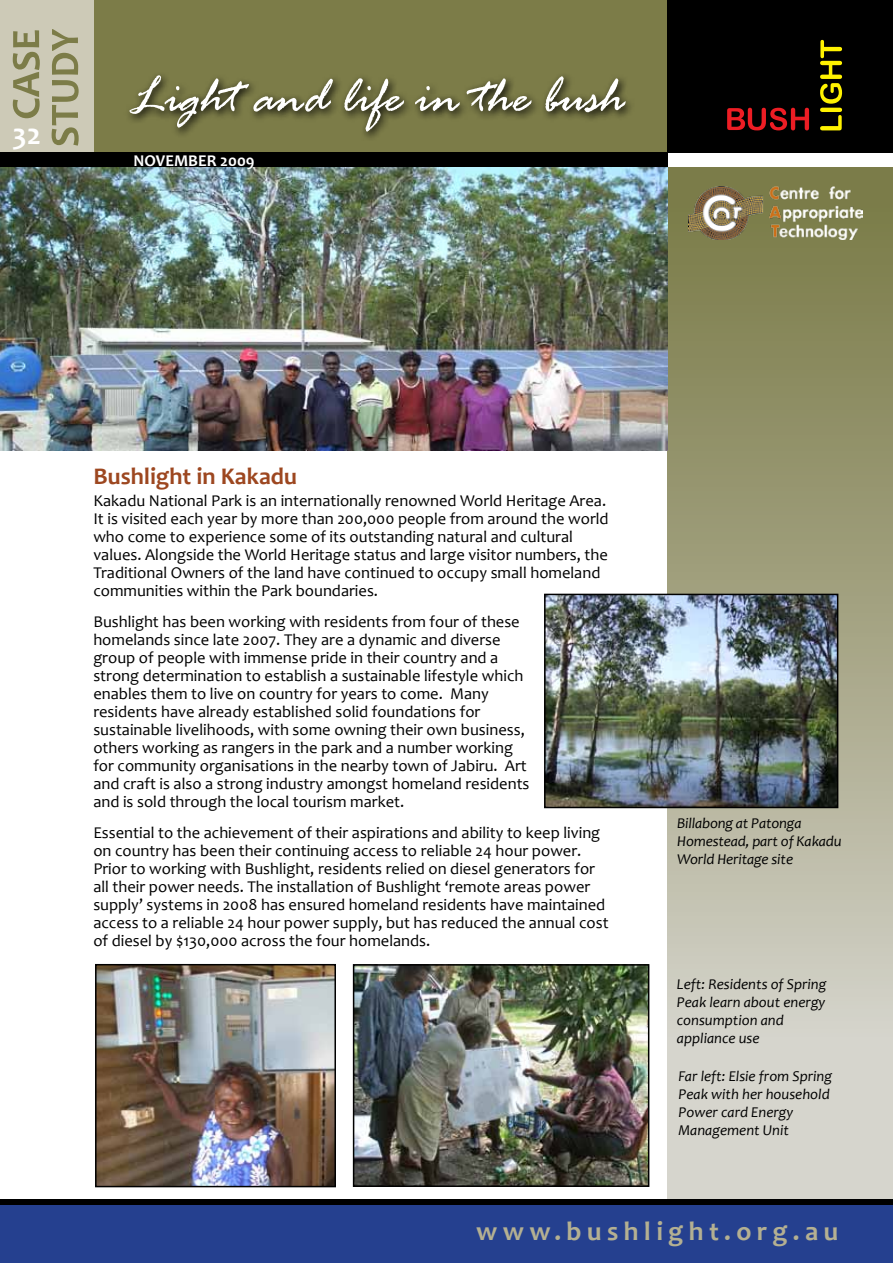
<style>
.page{position:relative;width:893px;height:1263px;background:#fff}
.page>*{position:absolute;margin:0;border:0;box-sizing:border-box;transform-origin:0 0}
.t1{font:italic 54px "Rage";color:#fff}
.t2{font:700 30px "Candara";color:#fff}
.t3{font:700 27px "Candara";letter-spacing:.2em;color:#b4b092}
.t4{font:700 24px "Candara";color:#9d4720}
.t5{font:16.5px/18px "Candara";color:#000}
.t6{font:700 16.5px "Candara";color:#fff}
.t7{font:italic 15px/18px "Candara";color:#000}
</style>
<div class="page">
<div style="left:0;top:1202px;width:893px;height:61px;background:#25408f"></div>
<div style="left:0;top:1199px;width:893px;height:6px;background:#000"></div>
<img style="left:98px;top:967px;width:235px;height:217px">
<div style="left:95px;top:964px;width:241px;height:223px;border:2px solid #000"></div>
<div style="left:667px;top:167px;width:226px;height:1031px;background:linear-gradient(to bottom,#777742,#e1dfdc)"></div>
<div style="left:0;top:0;width:691px;height:153px;background:#7c7c48"></div>
<div style="left:0;top:0;width:93px;height:153px;background:#cdcab7"></div>
<div style="left:667px;top:0;width:226px;height:153px;background:#000"></div>
<svg style="left:727px;top:108px;width:82px;height:22px"></svg>
<svg style="left:820px;top:40px;width:22px;height:90px"></svg>
<img style="left:0;top:167px;width:667px;height:283px">
<svg style="left:52px;top:29px;width:27px;height:117px"></svg>
<svg style="left:13px;top:30px;width:27px;height:88px"></svg>
<div style="left:0;top:153px;width:667px;height:14px;background:#000"></div>
<img style="left:547px;top:597px;width:288px;height:208px">
<div style="left:544px;top:594px;width:294px;height:214px;border:2px solid #000"></div>
<svg style="left:129px;top:75px;width:502px;height:63px"></svg>
<img style="left:689px;top:187px;width:173px;height:53px">
<img style="left:356px;top:967px;width:290px;height:217px">
<div style="left:353px;top:964px;width:296px;height:223px;border:2px solid #000"></div>
<h2 class="t2" style="left:13px;top:116px;width:30px">32</h2>
<h1 class="t1" style="left:131px;top:68px;width:495px">Light and life in the bush</h1>
<p class="t6" style="left:133px;top:150px;width:123px">NOVEMBER 2009</p>
<h3 class="t4" style="left:93px;top:462px;width:205px">Bushlight in Kakadu</h3>
<p class="t5" style="left:93px;top:492px;width:517px">Kakadu National Park is an internationally renowned World Heritage Area.<br>It is visited each year by more than 200,000 people from around the world who come to experience some of its outstanding natural and cultural values. Alongside the World Heritage status and large visitor numbers, the Traditional Owners of the land have continued to occupy small homeland communities within the Park boundaries.</p>
<p class="t5" style="left:93px;top:613px;width:438px">Bushlight has been working with residents from four of these homelands since late 2007. They are a dynamic and diverse group of people with immense pride in their country and a strong determination to establish a sustainable lifestyle which enables them to live on country for years to come. Many residents have already established solid foundations for sustainable livelihoods, with some owning their own business, others working as rangers in the park and a number working for community organisations in the nearby town of Jabiru. Art and craft is also a strong industry amongst homeland residents and is sold through the local tourism market.</p>
<p class="t5" style="left:93px;top:823px;width:517px">Essential to the achievement of their aspirations and ability to keep living on country has been their continuing access to reliable 24 hour power.<br>Prior to working with Bushlight, residents relied on diesel generators for all their power needs. The installation of Bushlight ‘remote areas power supply’ systems in 2008 has ensured homeland residents have maintained access to a reliable 24 hour power supply, but has reduced the annual cost of diesel by $130,000 across the four homelands.</p>
<p class="t7" style="left:677px;top:814px;width:166px">Billabong at Patonga<br>Homestead, part of Kakadu<br>World Heritage site</p>
<p class="t7" style="left:677px;top:975px;width:151px">Left: Residents of Spring<br>Peak learn about energy consumption and appliance use</p>
<p class="t7" style="left:679px;top:1067px;width:155px">Far left: Elsie from Spring<br>Peak with her household<br>Power card Energy<br>Management Unit</p>
<h3 class="t3" style="left:476px;top:1214px;width:364px">www.bushlight.org.au</h3>
</div>
